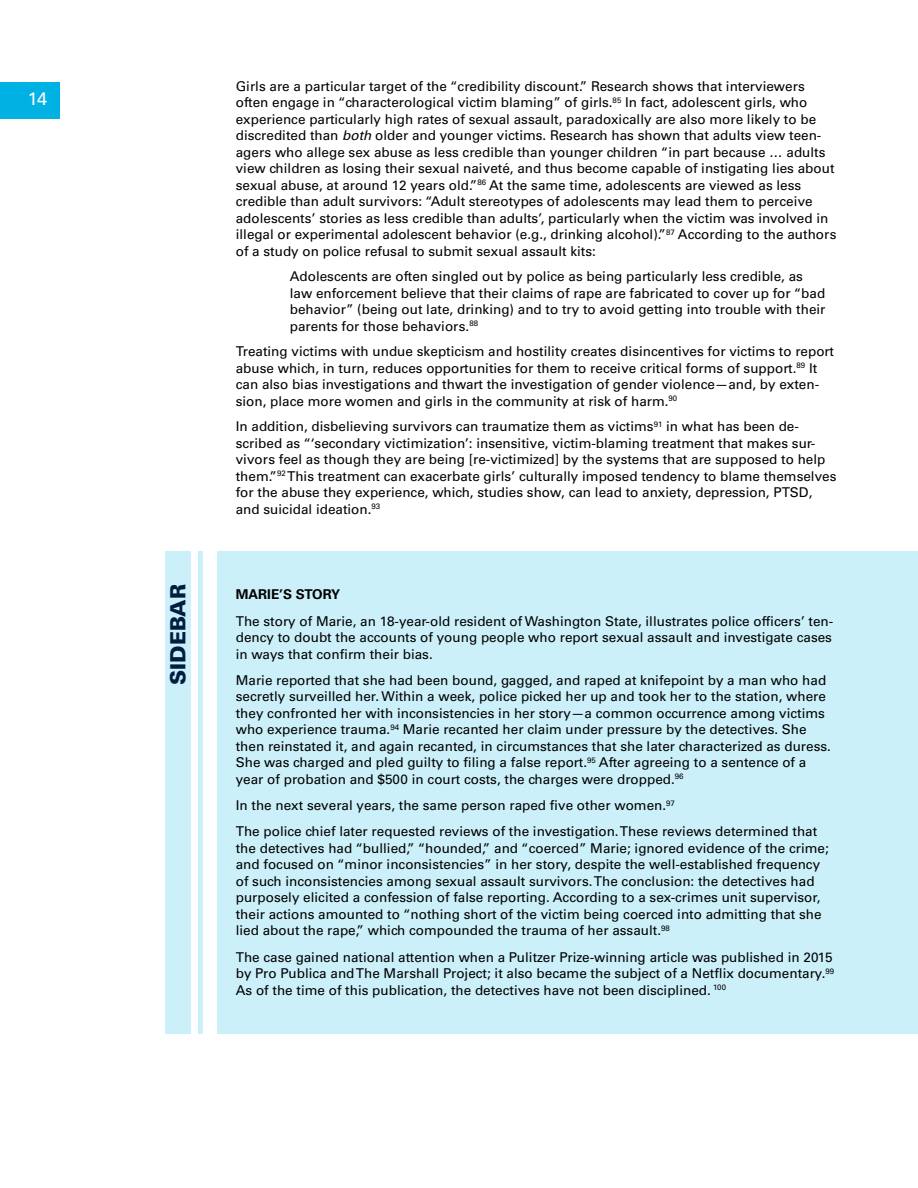
<style>
.page{position:relative;width:918px;height:1188px;background:#fff}
.page>*{position:absolute;margin:0;border:0;box-sizing:border-box;transform-origin:0 0}
.t1{font:900 21px "Univers LT Std";color:#011e41}
.t2{font:18px "Univers LT Std";color:#fff}
.TEXT_BOX_TEXT{font:13.5px/16.5px "Univers LT Std";color:#000;text-align:justify}
.TXT_1{font:13.5px/16.5px "Univers LT Std";color:#000}
.TXT_2{font:13.5px/16.5px "Univers LT Std";color:#000}
.TXT_1_INDENT{font:13.5px/16.5px "Univers LT Std";color:#000}
.TEXT_BOX_HDR{font:700 13.5px "Univers LT Std";color:#000}
.s1{font-style:italic}
</style>
<div class="page">
<div style="left:0;top:82px;width:59px;height:37px;background:#00b2e3"></div>
<div style="left:165px;top:552px;width:753px;height:482px;background:#ccf0f9"></div>
<div style="left:203px;top:532px;width:14px;height:513px;background:#fff"></div>
<div style="left:192px;top:532px;width:6px;height:513px;background:#fff"></div>
<h2 class="t2" style="left:28px;top:88px;width:21px">14</h2>
<h1 class="t1" style="left:165px;top:685px;width:103px;rotate:-90deg">SIDEBAR</h1>
<p class="TXT_1" style="left:236px;top:78px;width:602px">Girls are a particular target of the “credibility discount.” Research shows that interviewers often engage in “characterological victim blaming” of girls.<sup>85</sup> In fact, adolescent girls, who experience particularly high rates of sexual assault, paradoxically are also more likely to be discredited than <span class="s1">both</span> older and younger victims. Research has shown that adults view teen&shy;agers who allege sex abuse as less credible than younger children “in part because … adults view children as losing their sexual naiveté, and thus become capable of instigating lies about sexual abuse, at around 12 years old.”<sup>86</sup> At the same time, adolescents are viewed as less credible than adult survivors: “Adult stereotypes of adolescents may lead them to perceive adolescents’ stories as less credible than adults’, particularly when the victim was involved in illegal or experimental adolescent behavior (e.g., drinking alcohol).”<sup>87</sup> According to the authors of a study on police refusal to submit sexual assault kits:</p>
<p class="TXT_1_INDENT" style="left:290px;top:268px;width:537px">Adolescents are often singled out by police as being particularly less credible, as law enforcement believe that their claims of rape are fabricated to cover up for “bad behavior” (being out late, drinking) and to try to avoid getting into trouble with their parents for those behaviors.<sup>88</sup></p>
<p class="TXT_1" style="left:236px;top:343px;width:600px">Treating victims with undue skepticism and hostility creates disincentives for victims to report abuse which, in turn, reduces opportunities for them to receive critical forms of support.<sup>89</sup> It can also bias investigations and thwart the investigation of gender violence—and, by exten&shy;sion, place more women and girls in the community at risk of harm.<sup>90</sup></p>
<p class="TXT_2" style="left:236px;top:418px;width:602px">In addition, disbelieving survivors can traumatize them as victims<sup>91</sup> in what has been de&shy;scribed as “‘secondary victimization’: insensitive, victim-blaming treatment that makes sur&shy;vivors feel as though they are being [re-victimized] by the systems that are supposed to help them.”<sup>92</sup> This treatment can exacerbate girls’ culturally imposed tendency to blame themselves for the abuse they experience, which, studies show, can lead to anxiety, depression, PTSD, and suicidal ideation.<sup>93</sup></p>
<h2 class="TEXT_BOX_HDR" style="left:236px;top:587px;width:106px">MARIE’S STORY</h2>
<p class="TEXT_BOX_TEXT" style="left:236px;top:613px;width:599px">The story of Marie, an 18-year-old resident of Washington State, illustrates police officers’ ten&shy;dency to doubt the accounts of young people who report sexual assault and investigate cases in ways that confirm their bias.</p>
<p class="TEXT_BOX_TEXT" style="left:236px;top:672px;width:597px;text-align:left">Marie reported that she had been bound, gagged, and raped at knifepoint by a man who had secretly surveilled her. Within a week, police picked her up and took her to the station, where they confronted her with inconsistencies in her story—a common occurrence among victims who experience trauma.<sup>94</sup> Marie recanted her claim under pressure by the detectives. She then reinstated it, and again recanted, in circumstances that she later characterized as duress.<br>She was charged and pled guilty to filing a false report.<sup>95</sup> After agreeing to a sentence of a year of probation and $500 in court costs, the charges were dropped.<sup>96</sup></p>
<p class="TEXT_BOX_TEXT" style="left:236px;top:797px;width:441px">In the next several years, the same person raped five other women.<sup>97</sup></p>
<p class="TEXT_BOX_TEXT" style="left:236px;top:823px;width:595px;text-align:left">The police chief later requested reviews of the investigation. These reviews determined that the detectives had “bullied,” “hounded,” and “coerced” Marie; ignored evidence of the crime; and focused on “minor inconsistencies” in her story, despite the well-established frequency of such inconsistencies among sexual assault survivors. The conclusion: the detectives had purposely elicited a confession of false reporting. According to a sex-crimes unit supervisor, their actions amounted to “nothing short of the victim being coerced into admitting that she lied about the rape,” which compounded the trauma of her assault.<sup>98</sup></p>
<p class="TEXT_BOX_TEXT" style="left:236px;top:949px;width:600px">The case gained national attention when a Pulitzer Prize-winning article was published in 2015 by Pro Publica and The Marshall Project; it also became the subject of a Netflix documentary.<sup>99<br></sup>As of the time of this publication, the detectives have not been disciplined. <sup>100</sup></p>
</div>
